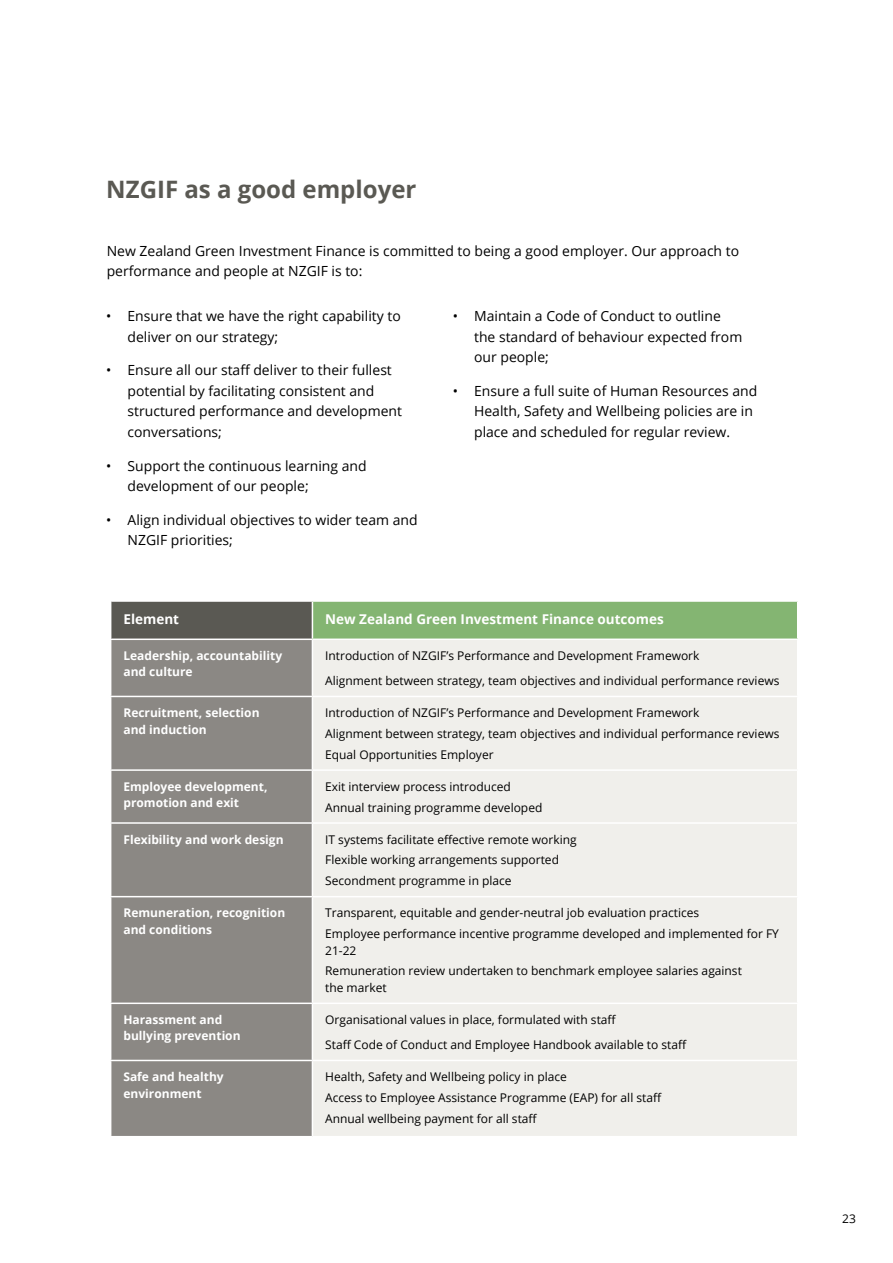
<style>
.page{position:relative;width:893px;height:1263px;background:#fff}
.page>*{position:absolute;margin:0;border:0;box-sizing:border-box;transform-origin:0 0}
.t1{font:700 24px "Open Sans";color:#5a5953}
.GIF_Body_text{font:13.95px/20.7px "Open Sans";color:#000}
.GIF_Financials_heade{font:700 13.5px "Open Sans";color:#fff}
.GIF_Financials_body{font:12px/16.5px "Open Sans";color:#000}
.GIF_Financials_body-2{font:700 12px/16.5px "Open Sans";color:#fff}
</style>
<div class="page">
<div style="left:111px;top:601px;width:201px;height:38px;background:#5a5953"></div>
<div style="left:312px;top:601px;width:486px;height:38px;background:#84b572"></div>
<div style="left:111px;top:640px;width:201px;height:496px;background:#8b8884"></div>
<div style="left:313px;top:640px;width:484px;height:496px;background:#f0efeb"></div>
<hr style="left:110px;top:696px;width:202px;height:1px;background:#fff">
<hr style="left:312px;top:696px;width:486px;height:1px;background:#fff">
<hr style="left:110px;top:769px;width:202px;height:2px;background:#fff">
<hr style="left:312px;top:769px;width:486px;height:2px;background:#fff">
<hr style="left:110px;top:822px;width:202px;height:2px;background:#fff">
<hr style="left:312px;top:822px;width:486px;height:2px;background:#fff">
<hr style="left:110px;top:896px;width:202px;height:1px;background:#fff">
<hr style="left:312px;top:896px;width:486px;height:1px;background:#fff">
<hr style="left:110px;top:1002px;width:202px;height:2px;background:#fff">
<hr style="left:312px;top:1002px;width:486px;height:2px;background:#fff">
<hr style="left:312px;top:1060px;width:486px;height:1px;background:#fff">
<hr style="left:110px;top:600px;width:202px;height:2px;background:#fff">
<hr style="left:312px;top:600px;width:486px;height:2px;background:#fff">
<hr style="left:312px;top:602px;width:1px;height:36px;background:#fff">
<hr style="left:110px;top:638px;width:202px;height:2px;background:#fff">
<hr style="left:312px;top:638px;width:486px;height:2px;background:#fff">
<hr style="left:797px;top:602px;width:1px;height:36px;background:#fff">
<hr style="left:110px;top:1060px;width:202px;height:1px;background:#fff">
<p class="t1" style="left:106px;top:173px;width:312px">NZGIF as a good employer</p>
<p class="GIF_Body_text" style="left:107px;top:240px;width:634px">New Zealand Green Investment Finance is committed to being a good employer. Our approach to performance and people at NZGIF is to:</p>
<p class="GIF_Body_text" style="left:128px;top:305px;width:275px;text-indent:-21px">• Ensure that we have the right capability to deliver on our strategy;</p>
<p class="GIF_Body_text" style="left:128px;top:359px;width:276px;text-indent:-21px">• Ensure all our staff deliver to their fullest potential by facilitating consistent and structured performance and development conversations;</p>
<p class="GIF_Body_text" style="left:128px;top:455px;width:241px;text-indent:-21px">• Support the continuous learning and development of our people;</p>
<p class="GIF_Body_text" style="left:128px;top:509px;width:292px;text-indent:-21px">• Align individual objectives to wider team and<br>NZGIF priorities;</p>
<p class="GIF_Body_text" style="left:474px;top:305px;width:270px;text-indent:-21px">• Maintain a Code of Conduct to outline the standard of behaviour expected from our people;</p>
<p class="GIF_Body_text" style="left:474px;top:380px;width:285px;text-indent:-21px">• Ensure a full suite of Human Resources and<br>Health, Safety and Wellbeing policies are in place and scheduled for regular review.</p>
<p class="GIF_Financials_heade" style="left:123px;top:610px;width:57px">Element</p>
<p class="GIF_Financials_heade" style="left:325px;top:610px;width:340px">New Zealand Green Investment Finance outcomes</p>
<p class="GIF_Financials_body-2" style="left:123px;top:647px;width:160px">Leadership, accountability and culture</p>
<p class="GIF_Financials_body" style="left:325px;top:647px;width:376px">Introduction of NZGIF’s Performance and Development Framework</p>
<p class="GIF_Financials_body" style="left:325px;top:672px;width:456px">Alignment between strategy, team objectives and individual performance reviews</p>
<p class="GIF_Financials_body-2" style="left:123px;top:704px;width:138px">Recruitment, selection and induction</p>
<p class="GIF_Financials_body" style="left:325px;top:704px;width:376px">Introduction of NZGIF’s Performance and Development Framework</p>
<p class="GIF_Financials_body" style="left:325px;top:725px;width:456px">Alignment between strategy, team objectives and individual performance reviews</p>
<p class="GIF_Financials_body" style="left:325px;top:746px;width:170px">Equal Opportunities Employer</p>
<p class="GIF_Financials_body-2" style="left:123px;top:778px;width:146px">Employee development, promotion and exit</p>
<p class="GIF_Financials_body" style="left:325px;top:778px;width:187px">Exit interview process introduced</p>
<p class="GIF_Financials_body" style="left:325px;top:799px;width:219px">Annual training programme developed</p>
<p class="GIF_Financials_body-2" style="left:123px;top:831px;width:162px">Flexibility and work design</p>
<p class="GIF_Financials_body" style="left:325px;top:831px;width:253px">IT systems facilitate effective remote working</p>
<p class="GIF_Financials_body" style="left:325px;top:851px;width:235px">Flexible working arrangements supported</p>
<p class="GIF_Financials_body" style="left:325px;top:872px;width:188px">Secondment programme in place</p>
<p class="GIF_Financials_body-2" style="left:123px;top:904px;width:163px">Remuneration, recognition and conditions</p>
<p class="GIF_Financials_body" style="left:325px;top:904px;width:376px">Transparent, equitable and gender-neutral job evaluation practices</p>
<p class="GIF_Financials_body" style="left:325px;top:925px;width:455px">Employee performance incentive programme developed and implemented for FY<br>21-22</p>
<p class="GIF_Financials_body" style="left:325px;top:962px;width:418px">Remuneration review undertaken to benchmark employee salaries against the market</p>
<p class="GIF_Financials_body-2" style="left:123px;top:1011px;width:119px">Harassment and bullying prevention</p>
<p class="GIF_Financials_body" style="left:325px;top:1011px;width:293px">Organisational values in place, formulated with staff</p>
<p class="GIF_Financials_body" style="left:325px;top:1036px;width:363px">Staff Code of Conduct and Employee Handbook available to staff</p>
<p class="GIF_Financials_body-2" style="left:123px;top:1068px;width:102px">Safe and healthy environment</p>
<p class="GIF_Financials_body" style="left:325px;top:1068px;width:243px">Health, Safety and Wellbeing policy in place</p>
<p class="GIF_Financials_body" style="left:325px;top:1089px;width:338px">Access to Employee Assistance Programme (EAP) for all staff</p>
<p class="GIF_Financials_body" style="left:325px;top:1110px;width:214px">Annual wellbeing payment for all staff</p>
<p class="GIF_Financials_body" style="left:842px;top:1210px;width:15px">23</p>
</div>
